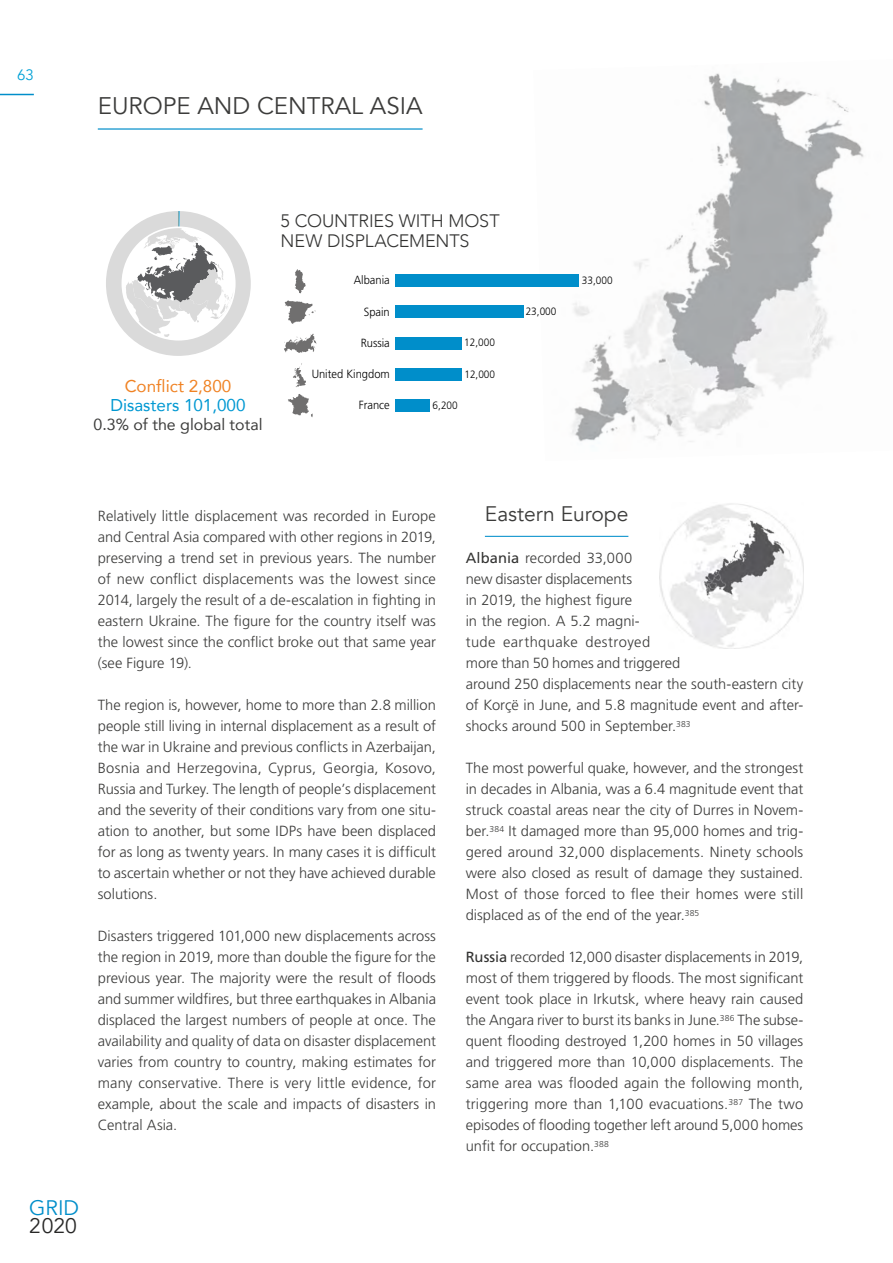
<style>
.page{position:relative;width:893px;height:1263px;background:#fff}
.page>*{position:absolute;margin:0;border:0;box-sizing:border-box;transform-origin:0 0}
.t1{font:24px "Avenir";color:#3c3c3b}
.t2{font:21px "Avenir";color:#3c3c3b}
.t3{font:21px "Avenir";color:#008eca}
.t4{font:21px "Avenir";color:#282827}
.t5{font:300 18px/19.5px "Avenir";letter-spacing:-.005em;color:#333332}
.t6{font:17.1px "Avenir";color:#0098d2}
.t7{font:17.1px "Avenir";color:#f08223}
.t8{font:15.9px "Avenir";color:#3c3c3b}
.t9{font:15px "Avenir";color:#00a1d6}
.t10{font:300 14.7px/21px "Frutiger LT Std";color:#3c3c3b;text-align:justify}
.t11{font:300 11.85px "Frutiger LT Std";color:#000;scale:.94 1}
.t12{font:300 10.65px "Frutiger LT Std";color:#000;scale:.94 1}
.s1{font-weight:400;color:#333332}
</style>
<div class="page">
<img style="left:572px;top:73px;width:292px;height:369px">
<svg style="left:106px;top:211px;width:145px;height:145px"></svg>
<div style="left:395px;top:274px;width:184px;height:13px;background:#008eca"></div>
<div style="left:395px;top:306px;width:128px;height:12px;background:#008eca"></div>
<div style="left:395px;top:337px;width:67px;height:12px;background:#008eca"></div>
<div style="left:395px;top:368px;width:67px;height:13px;background:#008eca"></div>
<div style="left:395px;top:399px;width:35px;height:13px;background:#008eca"></div>
<svg style="left:295px;top:269px;width:11px;height:24px"></svg>
<svg style="left:285px;top:300px;width:31px;height:24px"></svg>
<svg style="left:284px;top:334px;width:33px;height:19px"></svg>
<svg style="left:293px;top:363px;width:13px;height:24px"></svg>
<svg style="left:288px;top:394px;width:25px;height:23px"></svg>
<hr style="left:98px;top:128px;width:325px;height:2px;background:#008eca">
<hr style="left:485px;top:536px;width:143px;height:1px;background:#008eca">
<img style="left:659px;top:503px;width:145px;height:145px">
<hr style="left:0;top:94px;width:34px;height:1px;background:#008eca">
<p class="t9" style="left:17px;top:66px;width:18px">63</p>
<h1 class="t1" style="left:98px;top:91px;width:326px">EUROPE AND CENTRAL ASIA</h1>
<p class="t7" style="left:125px;top:372px;width:108px">Conflict 2,800</p>
<p class="t8" style="left:94px;top:412px;width:170px">0.3% of the global total</p>
<p class="t6" style="left:110px;top:392px;width:137px">Disasters 101,000</p>
<p class="t5" style="left:281px;top:211px;width:221px">5 COUNTRIES WITH MOST<br>NEW DISPLACEMENTS</p>
<p class="t11" style="left:354px;top:273px;width:40px">Albania</p>
<p class="t12" style="left:582px;top:274px;width:34px">33,000</p>
<p class="t12" style="left:526px;top:306px;width:34px">23,000</p>
<p class="t12" style="left:464px;top:337px;width:34px">12,000</p>
<p class="t12" style="left:464px;top:368px;width:34px">12,000</p>
<p class="t12" style="left:433px;top:399px;width:28px">6,200</p>
<p class="t11" style="left:364px;top:305px;width:29px">Spain</p>
<p class="t11" style="left:361px;top:336px;width:33px">Russia</p>
<p class="t11" style="left:312px;top:367px;width:85px">United Kingdom</p>
<p class="t11" style="left:359px;top:398px;width:34px">France</p>
<p class="t10" style="left:98px;top:506px;width:340px">Relatively little displacement was recorded in Europe and Central Asia compared with other regions in 2019, preserving a trend set in previous years. The number of new conflict displacements was the lowest since 2014, largely the result of a de-escalation in fighting in eastern Ukraine. The figure for the country itself was the lowest since the conflict broke out that same year (see Figure 19).</p>
<p class="t10" style="left:98px;top:695px;width:340px">The region is, however, home to more than 2.8 million people still living in internal displacement as a result of the war in Ukraine and previous conflicts in Azerbaijan, Bosnia and Herzegovina, Cyprus, Georgia, Kosovo, Russia and Turkey. The length of people’s displacement and the severity of their conditions vary from one situ&shy;ation to another, but some IDPs have been displaced for as long as twenty years. In many cases it is difficult to ascertain whether or not they have achieved durable solutions.</p>
<p class="t10" style="left:98px;top:926px;width:340px">Disasters triggered 101,000 new displacements across the region in 2019, more than double the figure for the previous year. The majority were the result of floods and summer wildfires, but three earthquakes in Albania displaced the largest numbers of people at once. The availability and quality of data on disaster displacement varies from country to country, making estimates for many conservative. There is very little evidence, for example, about the scale and impacts of disasters in Central Asia.</p>
<h2 class="t3" style="left:29px;top:1195px;width:51px">GRID</h2>
<h2 class="t4" style="left:29px;top:1213px;width:49px">2020</h2>
<h2 class="t2" style="left:485px;top:502px;width:145px">Eastern Europe</h2>
<p class="t10" style="left:466px;top:548px;width:339px;text-align:left"><span class="s1">Albania</span> recorded 33,000<br>new disaster displacements<br>in 2019, the highest figure<br>in the region. A 5.2 magni-<br>tude earthquake destroyed<br>more than 50 homes and triggered<br>around 250 displacements near the south-eastern city of Korçë in June, and 5.8 magnitude event and after&shy;shocks around 500 in September.<sup>383</sup></p>
<p class="t10" style="left:466px;top:758px;width:339px">The most powerful quake, however, and the strongest in decades in Albania, was a 6.4 magnitude event that struck coastal areas near the city of Durres in Novem&shy;ber.<sup>384</sup> It damaged more than 95,000 homes and trig&shy;gered around 32,000 displacements. Ninety schools were also closed as result of damage they sustained.<br>Most of those forced to flee their homes were still displaced as of the end of the year.<sup>385</sup></p>
<p class="t10" style="left:466px;top:947px;width:339px"><span class="s1">Russia</span> recorded 12,000 disaster displacements in 2019, most of them triggered by floods. The most significant event took place in Irkutsk, where heavy rain caused the Angara river to burst its banks in June.<sup>386</sup> The subse&shy;quent flooding destroyed 1,200 homes in 50 villages and triggered more than 10,000 displacements. The same area was flooded again the following month, triggering more than 1,100 evacuations.<sup>387</sup> The two episodes of flooding together left around 5,000 homes unfit for occupation.<sup>388</sup></p>
</div>
